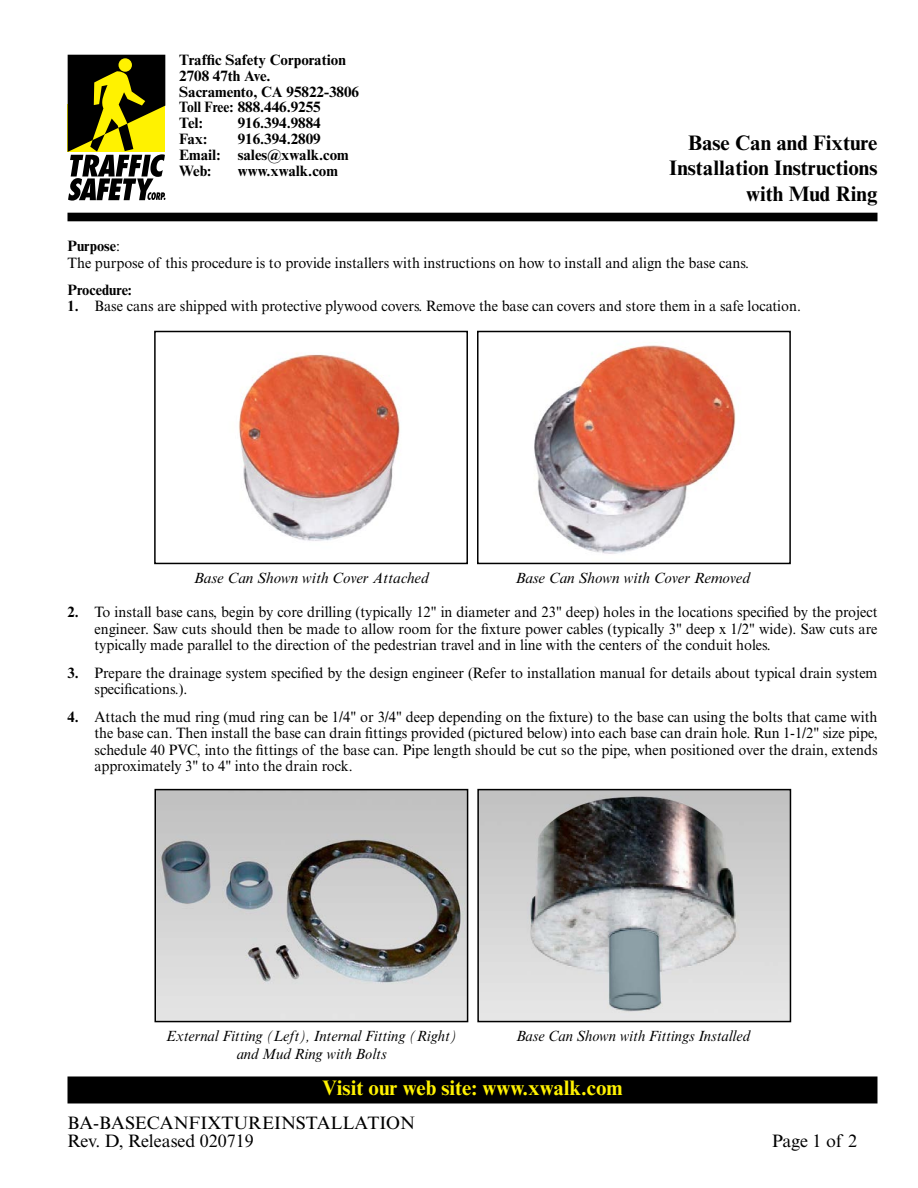
<style>
.page{position:relative;width:918px;height:1188px;background:#fff}
.page>*{position:absolute;margin:0;border:0;box-sizing:border-box;transform-origin:0 0}
.t1{font:700 21px/25.5px "Times New Roman MT Std";color:#000;text-align:right}
.t2{font:700 21px "Times New Roman MT Std";color:#fff200}
.t3{font:18px/18px "Times New Roman MT Std";color:#000}
.t4{font:15px/16.5px "Times New Roman MT Std";color:#000;scale:.96 1}
.t5{font:700 15px/15.9px "Times New Roman MT Std";color:#000}
.t6{font:italic 15px "Times New Roman MT Std";color:#000;scale:.96 1}
.t7{font:italic 15px "Times New Roman MT Std";color:#000}
.t8{font:700 15px "Times New Roman MT Std";color:#000;scale:.96 1}
.s1{font-weight:700}
</style>
<div class="page">
<div style="left:68px;top:1077px;width:809px;height:26px;background:#000"></div>
<div style="left:68px;top:1076px;width:810px;height:27px;border:2px solid #000"></div>
<div style="left:68px;top:213px;width:810px;height:8px;background:#000"></div>
<svg style="left:68px;top:55px;width:97px;height:146px;background:#686527"></svg>
<img style="left:534px;top:345px;width:202px;height:209px">
<div style="left:477px;top:331px;width:314px;height:233px;border:2px solid #000"></div>
<img style="left:238px;top:353px;width:162px;height:188px">
<div style="left:154px;top:331px;width:314px;height:233px;border:2px solid #000"></div>
<img style="left:480px;top:792px;width:308px;height:227px">
<div style="left:477px;top:789px;width:314px;height:233px;border:2px solid #000"></div>
<img style="left:157px;top:792px;width:308px;height:227px">
<div style="left:154px;top:789px;width:314px;height:233px;border:2px solid #000"></div>
<p class="t5" style="left:179px;top:51px;width:181px">Traffic Safety Corporation<br>2708 47th Ave.<br>Sacramento, CA 95822-3806<br>Toll Free: 888.446.9255<br>Tel:</p>
<p class="t5" style="left:238px;top:115px;width:85px">916.394.9884</p>
<p class="t5" style="left:179px;top:131px;width:171px;text-indent:58px">916.394.2809<br>Email: sales@xwalk.com<br>Web:</p>
<p class="t5" style="left:179px;top:131px;width:30px">Fax:</p>
<p class="t5" style="left:238px;top:163px;width:102px">www.xwalk.com</p>
<h1 class="t1" style="left:669px;top:129px;width:210px">Base Can and Fixture<br>Installation Instructions with Mud Ring</h1>
<p class="t4" style="left:68px;top:238px;width:711px"><span class="s1">Purpose</span>:<br>The purpose of this procedure is to provide installers with instructions on how to install and align the base cans.</p>
<p class="t8" style="left:68px;top:281px;width:69px">Procedure:</p>
<p class="t4" style="left:68px;top:298px;width:766px"><span class="s1">1.</span> Base cans are shipped with protective plywood covers. Remove the base can covers and store them in a safe location.</p>
<p class="t7" style="left:194px;top:569px;width:236px">Base Can Shown with Cover Attached</p>
<p class="t7" style="left:515px;top:569px;width:236px">Base Can Shown with Cover Removed</p>
<p class="t4" style="left:94px;top:604px;width:817px;text-align:justify;text-indent:-27px"><span class="s1">2.</span> To install base cans, begin by core drilling (typically 12" in diameter and 23" deep) holes in the locations specified by the project engineer. Saw cuts should then be made to allow room for the fixture power cables (typically 3" deep x 1/2" wide). Saw cuts are typically made parallel to the direction of the pedestrian travel and in line with the centers of the conduit holes.</p>
<p class="t4" style="left:94px;top:664px;width:817px;text-indent:-27px"><span class="s1">3.</span> Prepare the drainage system specified by the design engineer (Refer to installation manual for details about typical drain system specifications.).</p>
<p class="t4" style="left:94px;top:708px;width:817px;text-align:justify;text-indent:-27px"><span class="s1">4.</span> Attach the mud ring (mud ring can be 1/4" or 3/4" deep depending on the fixture) to the base can using the bolts that came with the base can. Then install the base can drain fittings provided (pictured below) into each base can drain hole. Run 1-1/2" size pipe, schedule 40 PVC, into the fittings of the base can. Pipe length should be cut so the pipe, when positioned over the drain, extends approximately 3" to 4" into the drain rock.</p>
<p class="t6" style="left:166px;top:1027px;width:304px">External Fitting (Left), Internal Fitting (Right)</p>
<p class="t6" style="left:516px;top:1027px;width:245px">Base Can Shown with Fittings Installed</p>
<p class="t6" style="left:237px;top:1046px;width:158px">and Mud Ring with Bolts</p>
<h1 class="t2" style="left:322px;top:1075px;width:302px">Visit our web site: www.xwalk.com</h1>
<p class="t3" style="left:68px;top:1114px;width:349px">BA-BASECANFIXTUREINSTALLATION<br>Rev. D, Released 020719</p>
<p class="t3" style="left:772px;top:1132px;width:87px">Page 1 of 2</p>
</div>
